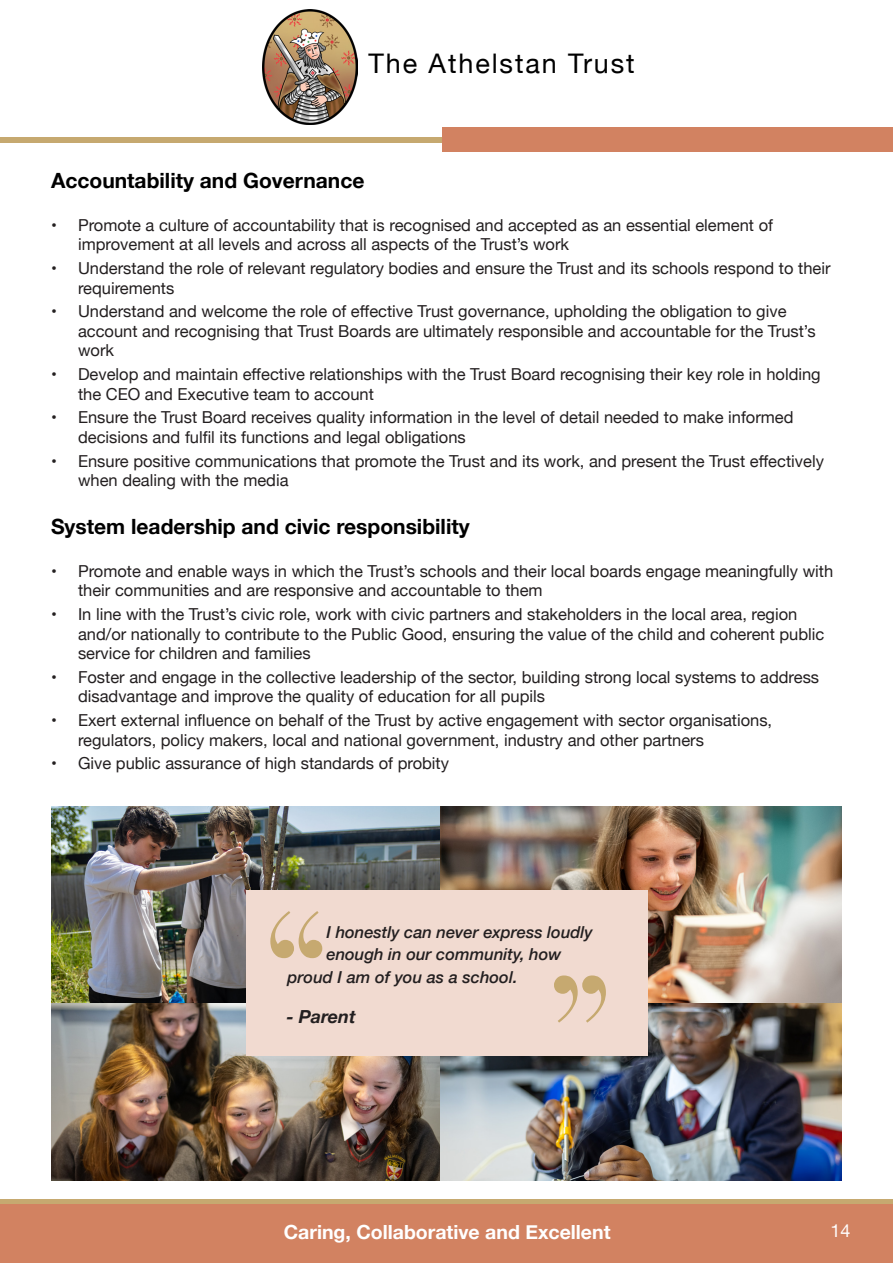
<style>
.page{position:relative;width:893px;height:1263px;background:#fff}
.page>*{position:absolute;margin:0;border:0;box-sizing:border-box;transform-origin:0 0}
.t1{font:27px "Helvetica Neue";letter-spacing:.07em;color:#000}
.t2{font:700 21px "Helvetica Neue";color:#000}
.t3{font:700 19.5px "Helvetica Neue";color:#fff}
.t4{font:italic 700 18px "Helvetica Neue";color:#231f20}
.t5{font:18px "Helvetica Neue";color:#fff}
.t6{font:16.5px/19.5px "Helvetica Neue";color:#231f20}
.t7{font:italic 500 16.5px "Helvetica Neue";color:#231f20}
</style>
<div class="page">
<div style="left:0;top:1201px;width:893px;height:62px;background:#d28261"></div>
<div style="left:0;top:1199px;width:893px;height:5px;background:#c6a970"></div>
<img style="left:262px;top:9px;width:96px;height:116px">
<div style="left:0;top:137px;width:893px;height:6px;background:#c6a970"></div>
<div style="left:442px;top:128px;width:451px;height:24px;background:#d28261"></div>
<img style="left:51px;top:806px;width:389px;height:197px">
<img style="left:440px;top:806px;width:402px;height:197px">
<img style="left:51px;top:1003px;width:389px;height:177px">
<img style="left:440px;top:1003px;width:402px;height:177px">
<div style="left:246px;top:890px;width:401px;height:166px;background:#f1dad0"></div>
<svg style="left:270px;top:911px;width:52px;height:47px"></svg>
<svg style="left:554px;top:975px;width:52px;height:48px"></svg>
<h1 class="t1" style="left:369px;top:44px;width:268px">The Athelstan Trust</h1>
<p class="t2" style="left:51px;top:164px;width:315px">Accountability and Governance</p>
<p class="t6" style="left:78px;top:216px;width:696px;text-indent:-27px">• Promote a culture of accountability that is recognised and accepted as an essential element of improvement at all levels and across all aspects of the Trust’s work</p>
<p class="t6" style="left:78px;top:259px;width:754px;text-indent:-27px">• Understand the role of relevant regulatory bodies and ensure the Trust and its schools respond to their requirements</p>
<p class="t6" style="left:78px;top:303px;width:739px;text-indent:-27px">• Understand and welcome the role of effective Trust governance, upholding the obligation to give account and recognising that Trust Boards are ultimately responsible and accountable for the Trust’s work</p>
<p class="t6" style="left:78px;top:365px;width:744px;text-indent:-27px">• Develop and maintain effective relationships with the Trust Board recognising their key role in holding the CEO and Executive team to account</p>
<p class="t6" style="left:78px;top:409px;width:717px;text-indent:-27px">• Ensure the Trust Board receives quality information in the level of detail needed to make informed decisions and fulfil its functions and legal obligations</p>
<p class="t6" style="left:78px;top:452px;width:747px;text-indent:-27px">• Ensure positive communications that promote the Trust and its work, and present the Trust effectively when dealing with the media</p>
<p class="t2" style="left:51px;top:510px;width:420px">System leadership and civic responsibility</p>
<p class="t6" style="left:78px;top:562px;width:757px;text-indent:-27px">• Promote and enable ways in which the Trust’s schools and their local boards engage meaningfully with their communities and are responsive and accountable to them</p>
<p class="t6" style="left:78px;top:605px;width:748px;text-indent:-27px">• In line with the Trust’s civic role, work with civic partners and stakeholders in the local area, region and/or nationally to contribute to the Public Good, ensuring the value of the child and coherent public service for children and families</p>
<p class="t6" style="left:78px;top:668px;width:743px;text-indent:-27px">• Foster and engage in the collective leadership of the sector, building strong local systems to address disadvantage and improve the quality of education for all pupils</p>
<p class="t6" style="left:78px;top:711px;width:696px;text-indent:-27px">• Exert external influence on behalf of the Trust by active engagement with sector organisations, regulators, policy makers, local and national government, industry and other partners</p>
<p class="t6" style="left:51px;top:755px;width:400px">• Give public assurance of high standards of probity</p>
<p class="t7" style="left:327px;top:917px;width:268px">I honestly can never express loudly</p>
<p class="t7" style="left:327px;top:940px;width:236px">enough in our community, how</p>
<p class="t7" style="left:287px;top:962px;width:232px">proud I am of you as a school.</p>
<p class="t4" style="left:286px;top:1002px;width:71px">- Parent</p>
<p class="t3" style="left:284px;top:1217px;width:328px">Caring, Collaborative and Excellent</p>
<p class="t5" style="left:830px;top:1218px;width:22px">14</p>
</div>
